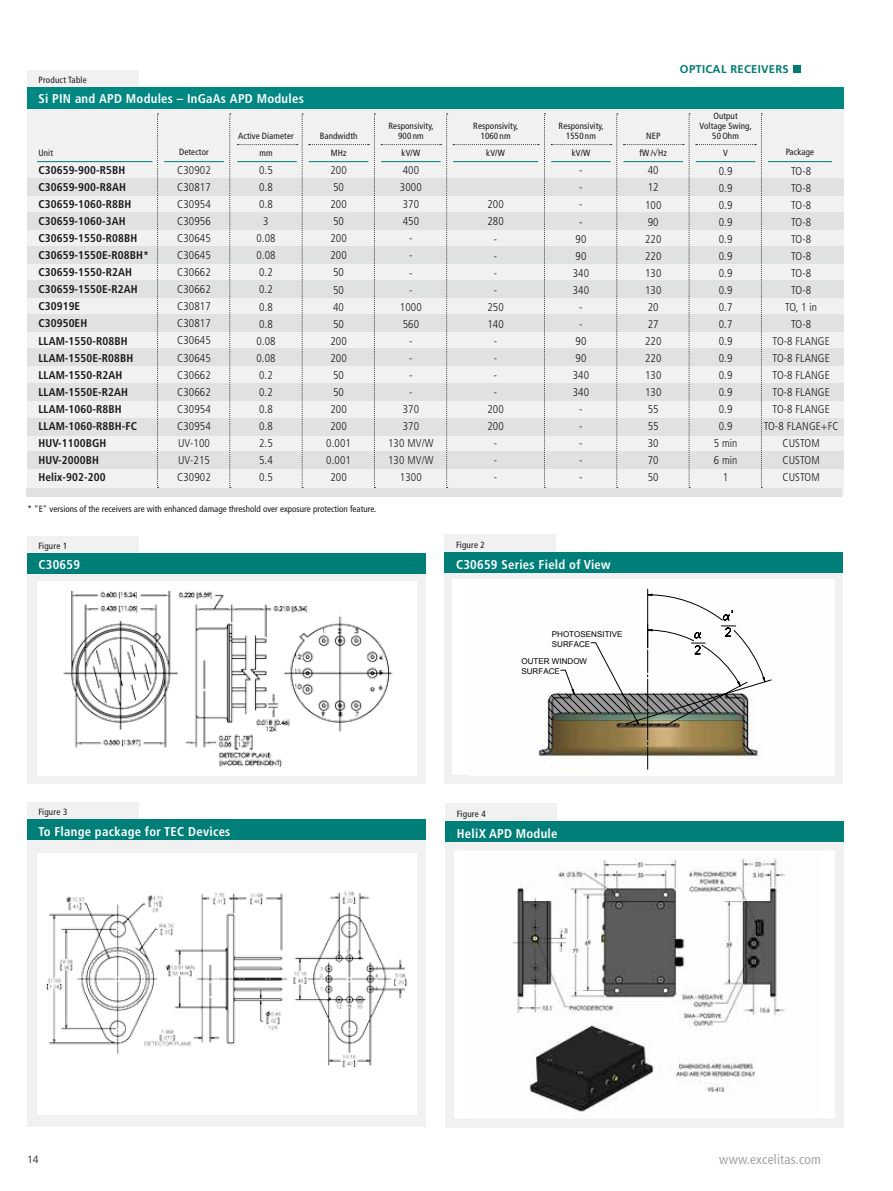
<style>
.page{position:relative;width:893px;height:1191px;background:#fff}
.page>*{position:absolute;margin:0;border:0;box-sizing:border-box;transform-origin:0 0}
.t1{font:condensed 13.5px "Frutiger";letter-spacing:.015em;color:#a3a4a6}
.t2{font:700 condensed 12.75px "Frutiger";letter-spacing:.02em;color:#fff}
.t3{font:300 condensed 11.25px/17px "Frutiger";letter-spacing:.01em;color:#1a171b;text-align:center}
.t4{font:700 condensed 11.25px/17px "Frutiger";letter-spacing:.01em;color:#1a171b}
.t5{font:700 11.25px "Frutiger";letter-spacing:.025em;color:#007b74}
.t6{font:11.1px "Greek S";color:#000}
.t7{font:300 10.5px "Frutiger";color:#1a171b}
.t8{font:condensed 9px/9.8px "Frutiger";letter-spacing:.01em;color:#1a171b;text-align:center}
.t9{font:8.1px/10.4px "Arial";color:#000}
</style>
<div class="page">
<div style="left:793px;top:65px;width:7px;height:8px;background:#007b74"></div>
<div style="left:444px;top:535px;width:112px;height:17px;background:#f1f1f1"></div>
<div style="left:444px;top:552px;width:399px;height:21px;background:#007f79"></div>
<div style="left:444px;top:573px;width:399px;height:210px;background:#f1f1f1"></div>
<div style="left:452px;top:579px;width:382px;height:196px;background:#fff"></div>
<hr style="left:647px;top:589px;width:1px;height:59px;background:#000">
<svg style="left:542px;top:594px;width:229px;height:175px"></svg>
<div style="left:27px;top:536px;width:111px;height:17px;background:#f1f1f1"></div>
<div style="left:27px;top:553px;width:398px;height:21px;background:#007f79"></div>
<div style="left:27px;top:574px;width:398px;height:209px;background:#f1f1f1"></div>
<div style="left:37px;top:582px;width:380px;height:194px;background:#fff"></div>
<img style="left:63px;top:590px;width:330px;height:178px">
<div style="left:445px;top:804px;width:112px;height:17px;background:#f1f1f1"></div>
<div style="left:445px;top:821px;width:399px;height:21px;background:#007f79"></div>
<div style="left:445px;top:842px;width:399px;height:285px;background:#f1f1f1"></div>
<div style="left:455px;top:851px;width:379px;height:266px;background:#fff"></div>
<img style="left:512px;top:858px;width:273px;height:254px">
<div style="left:454px;top:850px;width:381px;height:268px;border:2px solid #fff"></div>
<div style="left:27px;top:802px;width:111px;height:17px;background:#f1f1f1"></div>
<div style="left:27px;top:819px;width:398px;height:21px;background:#007f79"></div>
<div style="left:27px;top:840px;width:398px;height:287px;background:#f1f1f1"></div>
<div style="left:37px;top:853px;width:380px;height:261px;background:#fff"></div>
<img style="left:46px;top:891px;width:362px;height:177px">
<div style="left:27px;top:108px;width:816px;height:386px;background:#f1f1f1"></div>
<div style="left:27px;top:419px;width:816px;height:17px;background:#e0e1e1"></div>
<div style="left:27px;top:451px;width:816px;height:17px;background:#e0e1e1"></div>
<div style="left:27px;top:179px;width:816px;height:17px;background:#e0e1e1"></div>
<div style="left:27px;top:213px;width:816px;height:17px;background:#e0e1e1"></div>
<div style="left:27px;top:247px;width:816px;height:17px;background:#e0e1e1"></div>
<div style="left:27px;top:281px;width:816px;height:17px;background:#e0e1e1"></div>
<div style="left:27px;top:315px;width:816px;height:17px;background:#e0e1e1"></div>
<div style="left:27px;top:349px;width:816px;height:17px;background:#e0e1e1"></div>
<hr style="left:164px;top:161px;width:60px;height:1px;background:#007b74">
<hr style="left:768px;top:161px;width:64px;height:1px;background:#007b74">
<hr style="left:37px;top:161px;width:115px;height:1px;background:#007b74">
<div style="left:27px;top:70px;width:111px;height:17px;background:#f1f1f1"></div>
<div style="left:27px;top:87px;width:816px;height:21px;background:#008782"></div>
<div style="left:27px;top:384px;width:816px;height:17px;background:#e0e1e1"></div>
<svg style="left:157px;top:114px;width:2px;height:374px"></svg>
<svg style="left:230px;top:114px;width:1px;height:374px"></svg>
<svg style="left:237px;top:114px;width:66px;height:374px"></svg>
<svg style="left:309px;top:114px;width:66px;height:374px"></svg>
<svg style="left:381px;top:113px;width:164px;height:375px"></svg>
<svg style="left:551px;top:114px;width:139px;height:374px"></svg>
<svg style="left:696px;top:113px;width:66px;height:375px"></svg>
<div style="left:27px;top:488px;width:815px;height:8px;background:#e0e1e1"></div>
<p class="t5" style="left:680px;top:63px;width:103px">OPTICAL RECEIVERS</p>
<p class="t8" style="left:38px;top:75px;width:50px">Product Table</p>
<p class="t2" style="left:38px;top:91px;width:267px">Si PIN and APD Modules – InGaAs APD Modules</p>
<p class="t8" style="left:238px;top:131px;width:57px">Active Diameter</p>
<p class="t8" style="left:320px;top:131px;width:39px">Bandwidth</p>
<p class="t8" style="left:388px;top:121px;width:47px">Responsivity,<br>900 nm</p>
<p class="t8" style="left:473px;top:121px;width:47px">Responsivity,<br>1060 nm</p>
<p class="t8" style="left:559px;top:121px;width:47px">Responsivity,<br>1550 nm</p>
<p class="t8" style="left:646px;top:131px;width:16px">NEP</p>
<p class="t8" style="left:700px;top:111px;width:54px">Output<br>Voltage Swing,<br>50Ohm</p>
<p class="t8" style="left:38px;top:148px;width:16px">Unit</p>
<p class="t8" style="left:179px;top:147px;width:31px">Detector</p>
<p class="t8" style="left:259px;top:148px;width:15px">mm</p>
<p class="t8" style="left:331px;top:148px;width:17px">MHz</p>
<p class="t8" style="left:402px;top:148px;width:20px">kV/W</p>
<p class="t8" style="left:486px;top:148px;width:20px">kV/W</p>
<p class="t8" style="left:572px;top:148px;width:20px">kV/W</p>
<p class="t8" style="left:640px;top:148px;width:29px">fW/√Hz</p>
<p class="t8" style="left:723px;top:148px;width:6px">V</p>
<p class="t8" style="left:786px;top:147px;width:30px">Package</p>
<p class="t3" style="left:177px;top:162px;width:35px;text-align:justify">C30902<br>C30817<br>C30954<br>C30956<br>C30645<br>C30645<br>C30662<br>C30662<br>C30817<br>C30817<br>C30645<br>C30645<br>C30662<br>C30662<br>C30954<br>C30954<br>UV-100<br>UV-215<br>C30902</p>
<p class="t4" style="left:38px;top:162px;width:112px">C30659-900-R5BH<br>C30659-900-R8AH<br>C30659-1060-R8BH<br>C30659-1060-3AH<br>C30659-1550-R08BH<br>C30659-1550E-R08BH*<br>C30659-1550-R2AH<br>C30659-1550E-R2AH<br>C30919E<br>C30950EH<br>LLAM-1550-R08BH<br>LLAM-1550E-R08BH<br>LLAM-1550-R2AH<br>LLAM-1550E-R2AH<br>LLAM-1060-R8BH<br>LLAM-1060-R8BH-FC<br>HUV-1100BGH<br>HUV-2000BH<br>Helix-902-200</p>
<p class="t3" style="left:256px;top:162px;width:21px">0.5<br>0.8<br>0.8<br>3<br>0.08<br>0.08<br>0.2<br>0.2<br>0.8<br>0.8<br>0.08<br>0.08<br>0.2<br>0.2<br>0.8<br>0.8<br>2.5<br>5.4<br>0.5</p>
<p class="t3" style="left:326px;top:162px;width:26px">200<br>50<br>200<br>50<br>200<br>200<br>50<br>50<br>40<br>50<br>200<br>200<br>50<br>50<br>200<br>200<br>0.001<br>0.001<br>200</p>
<p class="t3" style="left:388px;top:162px;width:47px">400<br>3000<br>370<br>450<br>-<br>-<br>-<br>-<br>1000<br>560<br>-<br>-<br>-<br>-<br>370<br>370<br>130 MV/W<br>130 MV/W<br>1300</p>
<p class="t3" style="left:487px;top:196px;width:18px">200<br>280 -<br>-<br>-<br>-<br>250<br>140 -<br>-<br>-<br>-<br>200<br>200 -<br>-<br>-</p>
<p class="t3" style="left:573px;top:162px;width:18px">-<br>-<br>-<br>-<br>90<br>90<br>340<br>340 -<br>-<br>90<br>90<br>340<br>340 -<br>-<br>-<br>-<br>-</p>
<p class="t3" style="left:645px;top:162px;width:18px;text-align:left">40<br>12<br>100<br>90<br>220<br>220<br>130<br>130<br>20<br>27<br>220<br>220<br>130<br>130<br>55<br>55<br>30<br>70<br>50</p>
<p class="t3" style="left:764px;top:162px;width:76px">TO-8<br>TO-8<br>TO-8<br>TO-8<br>TO-8<br>TO-8<br>TO-8<br>TO-8<br>TO, 1 in<br>TO-8<br>TO-8 FLANGE<br>TO-8 FLANGE<br>TO-8 FLANGE<br>TO-8 FLANGE<br>TO-8 FLANGE<br>TO-8 FLANGE+FC<br>CUSTOM<br>CUSTOM<br>CUSTOM</p>
<p class="t3" style="left:714px;top:162px;width:25px">0.9<br>0.9<br>0.9<br>0.9<br>0.9<br>0.9<br>0.9<br>0.9<br>0.7<br>0.7<br>0.9<br>0.9<br>0.9<br>0.9<br>0.9<br>0.9<br>5 min<br>6 min<br>1</p>
<p class="t8" style="left:28px;top:504px;width:350px">* "E" versions of the receivers are with enhanced damage threshold over exposure protection feature.</p>
<p class="t8" style="left:38px;top:541px;width:30px">Figure 1</p>
<p class="t8" style="left:456px;top:539px;width:30px">Figure 2</p>
<p class="t2" style="left:38px;top:557px;width:43px">C30659</p>
<p class="t2" style="left:456px;top:557px;width:156px">C30659 Series Field of View</p>
<p class="t6" style="left:722px;top:610px;width:13px">a'</p>
<p class="t9" style="left:552px;top:629px;width:72px">PHOTOSENSITIVE<br>SURFACE</p>
<p class="t9" style="left:521px;top:656px;width:67px">OUTER WINDOW<br>SURFACE</p>
<p class="t8" style="left:38px;top:807px;width:30px">Figure 3</p>
<p class="t2" style="left:38px;top:823px;width:134px">To Flange package for TEC</p>
<p class="t2" style="left:188px;top:823px;width:44px">Devices</p>
<p class="t8" style="left:457px;top:808px;width:30px">Figure 4</p>
<p class="t2" style="left:457px;top:826px;width:102px">HeliX APD Module</p>
<p class="t7" style="left:27px;top:1153px;width:13px">14</p>
<p class="t1" style="left:719px;top:1151px;width:103px">www.excelitas.com</p>
</div>
